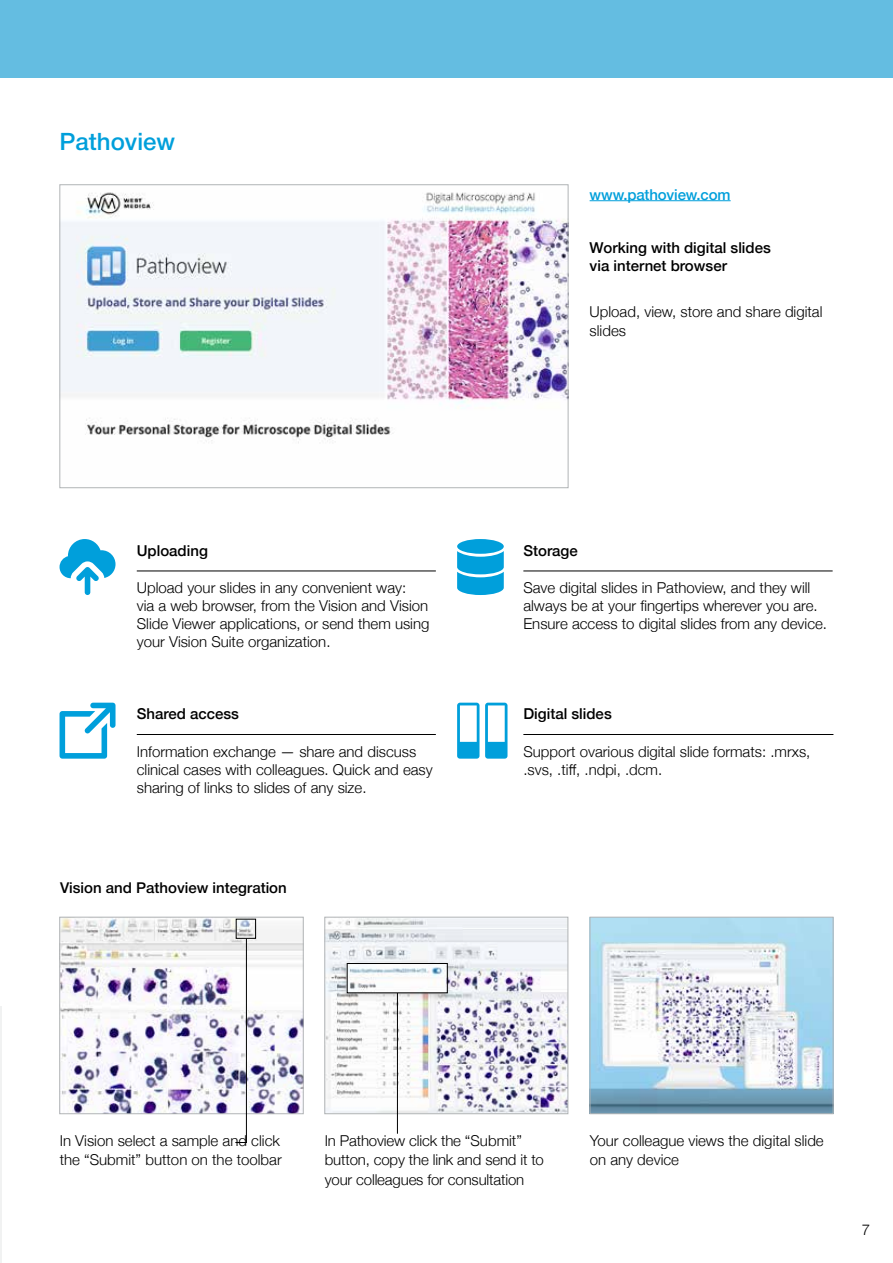
<style>
.page{position:relative;width:893px;height:1263px;background:#fff}
.page>*{position:absolute;margin:0;border:0;box-sizing:border-box;transform-origin:0 0}
.t1{font:500 24px "Helvetica Neue LTCYR";color:#009fdb}
.t2{font:300 15px/18px "Helvetica Neue";color:#000}
.t3{font:500 15px/18px "Helvetica Neue";color:#000}
.t4{font:500 15px "Helvetica Neue LTCYR";color:#000}
.t5{font:500 15px "Helvetica Neue";letter-spacing:-.01em;color:#009fdb}
</style>
<div class="page">
<div style="left:0;top:0;width:893px;height:77px;background:#64bde1"></div>
<svg style="left:60px;top:539px;width:56px;height:56px"></svg>
<svg style="left:457px;top:539px;width:47px;height:56px;background:#2aafe0"></svg>
<svg style="left:457px;top:703px;width:50px;height:56px"></svg>
<svg style="left:60px;top:703px;width:56px;height:56px"></svg>
<hr style="left:137px;top:571px;width:299px;height:1px;background:#000">
<hr style="left:523px;top:571px;width:310px;height:1px;background:#000">
<hr style="left:137px;top:734px;width:299px;height:1px;background:#000">
<hr style="left:523px;top:734px;width:310px;height:1px;background:#000">
<hr style="left:0;top:1006px;width:1px;height:257px;background:#f1f2f2">
<img style="left:62px;top:192px;width:504px;height:251px">
<div style="left:60px;top:185px;width:508px;height:303px;border:1px solid #b1b4b6"></div>
<hr style="left:590px;top:200px;width:141px;height:1px;background:#009fdb">
<img style="left:327px;top:919px;width:239px;height:193px">
<div style="left:325px;top:917px;width:243px;height:197px;border:1px solid #b1b4b6"></div>
<img style="left:592px;top:919px;width:239px;height:193px">
<div style="left:590px;top:917px;width:243px;height:197px;border:1px solid #b1b4b6"></div>
<div style="left:347px;top:963px;width:100px;height:30px;border:1px solid #000"></div>
<hr style="left:397px;top:993px;width:1px;height:141px;background:#000">
<img style="left:62px;top:919px;width:239px;height:193px">
<div style="left:60px;top:917px;width:243px;height:197px;border:1px solid #b1b4b6"></div>
<svg style="left:235px;top:938px;width:12px;height:205px"></svg>
<h1 class="t1" style="left:60px;top:128px;width:117px">Pathoview</h1>
<p class="t3" style="left:137px;top:540px;width:73px">Uploading</p>
<p class="t2" style="left:137px;top:578px;width:294px">Upload your slides in any convenient way:<br>via a web browser, from the Vision and Vision Slide Viewer applications, or send them using your Vision Suite organization.</p>
<p class="t3" style="left:137px;top:704px;width:104px">Shared access</p>
<p class="t2" style="left:137px;top:741px;width:297px">Information exchange — share and discuss clinical cases with colleagues. Quick and easy sharing of links to slides of any size.</p>
<p class="t4" style="left:60px;top:879px;width:228px">Vision and Pathoview integration</p>
<p class="t5" style="left:590px;top:182px;width:142px">www.pathoview.com</p>
<p class="t3" style="left:590px;top:237px;width:183px">Working with digital slides via internet browser</p>
<p class="t2" style="left:590px;top:300px;width:234px;line-height:19.5px">Upload, view, store and share digital slides</p>
<p class="t3" style="left:523px;top:540px;width:56px">Storage</p>
<p class="t2" style="left:523px;top:578px;width:305px">Save digital slides in Pathoview, and they will always be at your fingertips wherever you are.<br>Ensure access to digital slides from any device.</p>
<p class="t3" style="left:523px;top:704px;width:90px">Digital slides</p>
<p class="t2" style="left:523px;top:741px;width:288px">Support ovarious digital slide formats: .mrxs, .svs, .tiff, .ndpi, .dcm.</p>
<p class="t2" style="left:325px;top:1130px;width:221px;line-height:19.5px">In Pathoview click the “Submit” button, copy the link and send it to your colleagues for consultation</p>
<p class="t2" style="left:60px;top:1130px;width:224px;line-height:19.5px">In Vision select a sample and click the “Submit” button on the toolbar</p>
<p class="t2" style="left:590px;top:1130px;width:235px;line-height:19.5px">Your colleague views the digital slide on any device</p>
<p class="t2" style="left:862px;top:1220px;width:10px">7</p>
</div>
